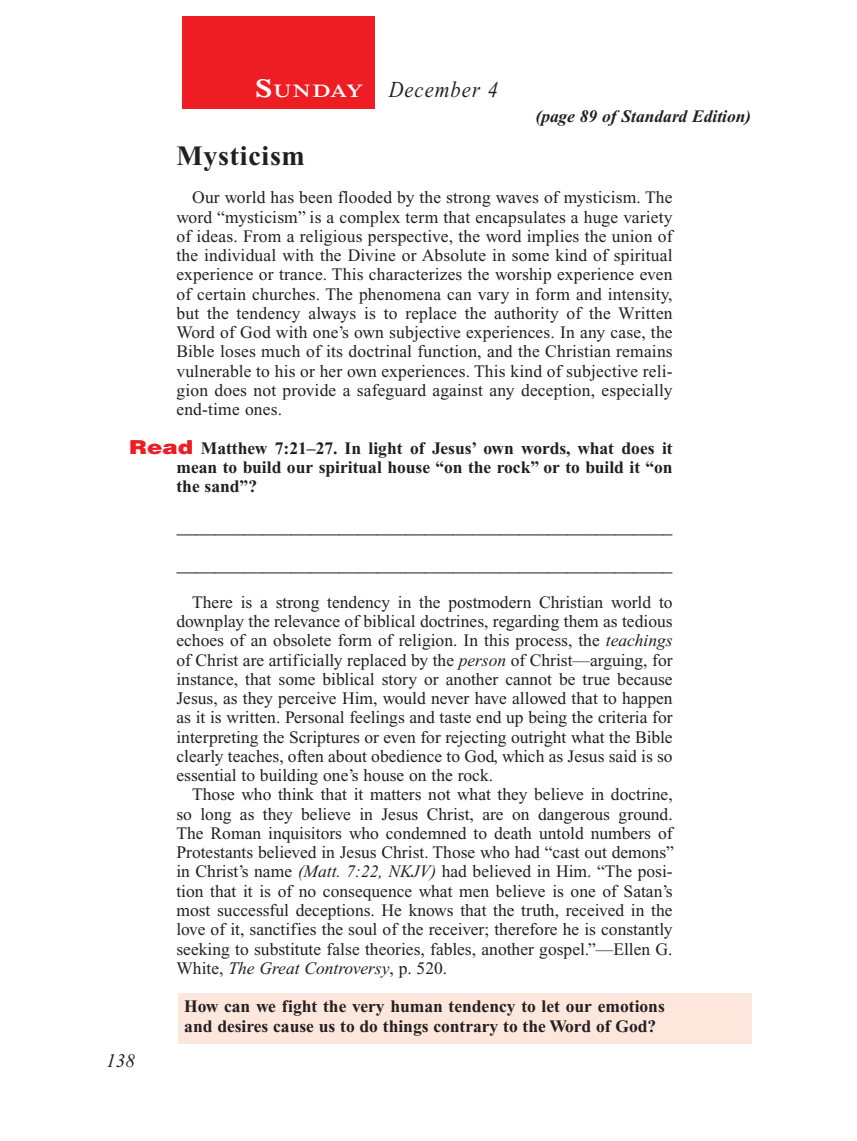
<style>
.page{position:relative;width:857px;height:1141px;background:#fff}
.page>*{position:absolute;margin:0;border:0;box-sizing:border-box;transform-origin:0 0}
.Head{font:700 28px "Times New Roman PS Std";letter-spacing:.025em;color:#231f20}
.Lesson_Dates{font:italic 22.75px "Times New Roman PS Std";letter-spacing:.05em;color:#231f20;scale:.9 1}
.Blank_Lines{font:19.25px "Times New Roman PS Std";color:#231f20}
.PageNumbers{font:italic 19.25px "Times New Roman PS Std";color:#231f20}
.Daily_Header{font:600 18.38px "Times NRMT Std";letter-spacing:.045em;color:#fff;scale:1.1 1}
.Body{font:17.5px/19.2px "Times New Roman PS Std";color:#231f20;text-align:justify}
.Question{font:700 17.5px/19.2px "Times New Roman PS Std";color:#231f20;text-align:justify}
.x-screened_box-text{font:700 17.5px/19.2px "Times New Roman PS Std";color:#231f20}
.Page_from_SE{font:italic 700 17.5px "Times New Roman PS Std";color:#231f20}
.s1{font-size:26.25px}
.s2{font-family:"Helvetica LT Std";font-weight:900;font-size:19.25px;color:#ee1d23}
.s3{font-style:italic}
</style>
<div class="page">
<div style="left:182px;top:16px;width:192px;height:93px;background:#ee1d23"></div>
<div style="left:178px;top:992px;width:573px;height:51px;background:#fde7dc"></div>
<p class="Daily_Header" style="left:255px;top:80px;width:100px"><span class="s1">S</span>UNDAY</p>
<p class="Lesson_Dates" style="left:389px;top:77px;width:123px">December 4</p>
<p class="Page_from_SE" style="left:535px;top:106px;width:217px">(page 89 of Standard Edition)</p>
<p class="Head" style="left:176px;top:140px;width:130px">Mysticism</p>
<p class="Body" style="left:176px;top:188px;width:498px;text-indent:16px">Our world has been flooded by the strong waves of mysticism. The word “mysticism” is a complex term that encapsulates a huge variety of ideas. From a religious perspective, the word implies the union of the individual with the Divine or Absolute in some kind of spiritual experience or trance. This characterizes the worship experience even of certain churches. The phenomena can vary in form and intensity, but the tendency always is to replace the authority of the Written Word of God with one’s own subjective experiences. In any case, the Bible loses much of its doctrinal function, and the Christian remains vulnerable to his or her own experiences. This kind of subjective reli&shy;gion does not provide a safeguard against any deception, especially end-time ones.</p>
<p class="Question" style="left:176px;top:438px;width:498px;text-indent:-47px"><span class="s2">Read</span> Matthew 7:21–27. In light of Jesus’ own words, what does it mean to build our spiritual house “on the rock” or to build it “on the sand”?</p>
<p class="PageNumbers" style="left:106px;top:1050px;width:30px">138</p>
<p class="Blank_Lines" style="left:177px;top:515px;width:497px">____________________________________________________</p>
<p class="Blank_Lines" style="left:177px;top:554px;width:497px">____________________________________________________</p>
<p class="Body" style="left:176px;top:592px;width:498px;text-indent:16px">There is a strong tendency in the postmodern Christian world to downplay the relevance of biblical doctrines, regarding them as tedious echoes of an obsolete form of religion. In this process, the <span class="s3">teachings </span>of Christ are artificially replaced by the <span class="s3">person</span> of Christ—arguing, for instance, that some biblical story or another cannot be true because Jesus, as they perceive Him, would never have allowed that to happen as it is written. Personal feelings and taste end up being the criteria for interpreting the Scriptures or even for rejecting outright what the Bible clearly teaches, often about obedience to God, which as Jesus said is so essential to building one’s house on the rock.</p>
<p class="Body" style="left:176px;top:785px;width:499px;text-indent:16px">Those who think that it matters not what they believe in doctrine, so long as they believe in Jesus Christ, are on dangerous ground.<br>The Roman inquisitors who condemned to death untold numbers of Protestants believed in Jesus Christ. Those who had “cast out demons” in Christ’s name <span class="s3">(Matt. 7:22, NKJV)</span> had believed in Him. “The posi&shy;tion that it is of no consequence what men believe is one of Satan’s most successful deceptions. He knows that the truth, received in the love of it, sanctifies the soul of the receiver; therefore he is constantly seeking to substitute false theories, fables, another gospel.”—Ellen G.<br>White, <span class="s3">The Great Controversy</span>, p. 520.</p>
<p class="x-screened_box-text" style="left:184px;top:996px;width:482px">How can we fight the very human tendency to let our emotions and desires cause us to do things contrary to the Word of God?</p>
</div>
